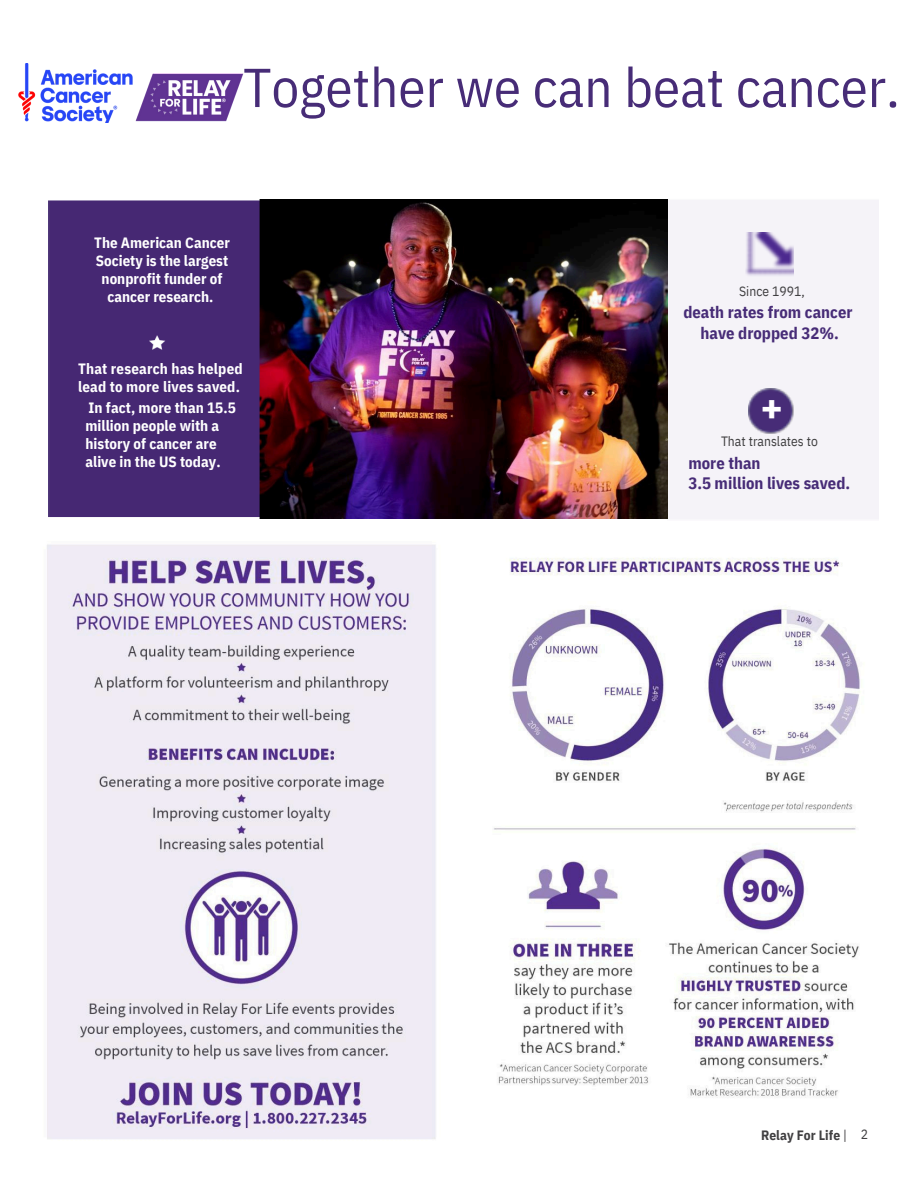
<style>
.page{position:relative;width:918px;height:1188px;background:#fff}
.page>*{position:absolute;margin:0;border:0;box-sizing:border-box;transform-origin:0 0}
.t1{font:54.75px "IBM Plex Sans Cond";color:#472c77}
.t2{font:700 42px "IBM Plex Sans Cond";color:#fff}
.t3{font:700 16.65px "IBM Plex Sans Cond";color:#472c77}
.t4{font:700 16.5px/20.2px "IBM Plex Sans Cond";color:#472c77}
.t5{font:700 15px/18px "IBM Plex Sans Cond";letter-spacing:.005em;color:#fff}
.t6{font:13.5px "IBM Plex Sans Cond";color:#403f41}
.t7{font:700 13.5px "IBM Plex Sans Cond";letter-spacing:.005em;color:#403f41}
.s1{font-weight:400}
</style>
<div class="page">
<div style="left:669px;top:200px;width:210px;height:319px;background:#f5f3f8"></div>
<img style="left:47px;top:544px;width:813px;height:595px">
<img style="left:48px;top:199px;width:620px;height:320px">
<img style="left:746px;top:233px;width:48px;height:43px">
<img style="left:748px;top:388px;width:45px;height:45px">
<img style="left:148px;top:334px;width:17px;height:17px">
<img style="left:18px;top:64px;width:225px;height:58px">
<p class="t1" style="left:243px;top:51px;width:658px">Together we can beat cancer.</p>
<p class="t5" style="left:94px;top:234px;width:137px;text-align:center">The American Cancer<br>Society is the largest nonprofit funder of cancer research.</p>
<p class="t6" style="left:739px;top:282px;width:67px">Since 1991,</p>
<h2 class="t4" style="left:683px;top:302px;width:171px">death rates from cancer</h2>
<p class="t3" style="left:700px;top:322px;width:140px">have dropped 32%.</p>
<h2 class="t5" style="left:78px;top:360px;width:166px">That research has helped lead to more lives saved.</h2>
<p class="t5" style="left:85px;top:398px;width:152px">In fact, more than 15.5 million people with a history of cancer are alive in the US today.</p>
<p class="t2" style="left:761px;top:379px;width:24px">+</p>
<p class="t6" style="left:721px;top:432px;width:98px">That translates to</p>
<h2 class="t4" style="left:688px;top:453px;width:163px">more than<br>3.5 million lives saved.</h2>
<p class="t7" style="left:761px;top:1126px;width:88px">Relay For Life <span class="s1">|</span></p>
<h2 class="t6" style="left:861px;top:1125px;width:9px">2</h2>
</div>
